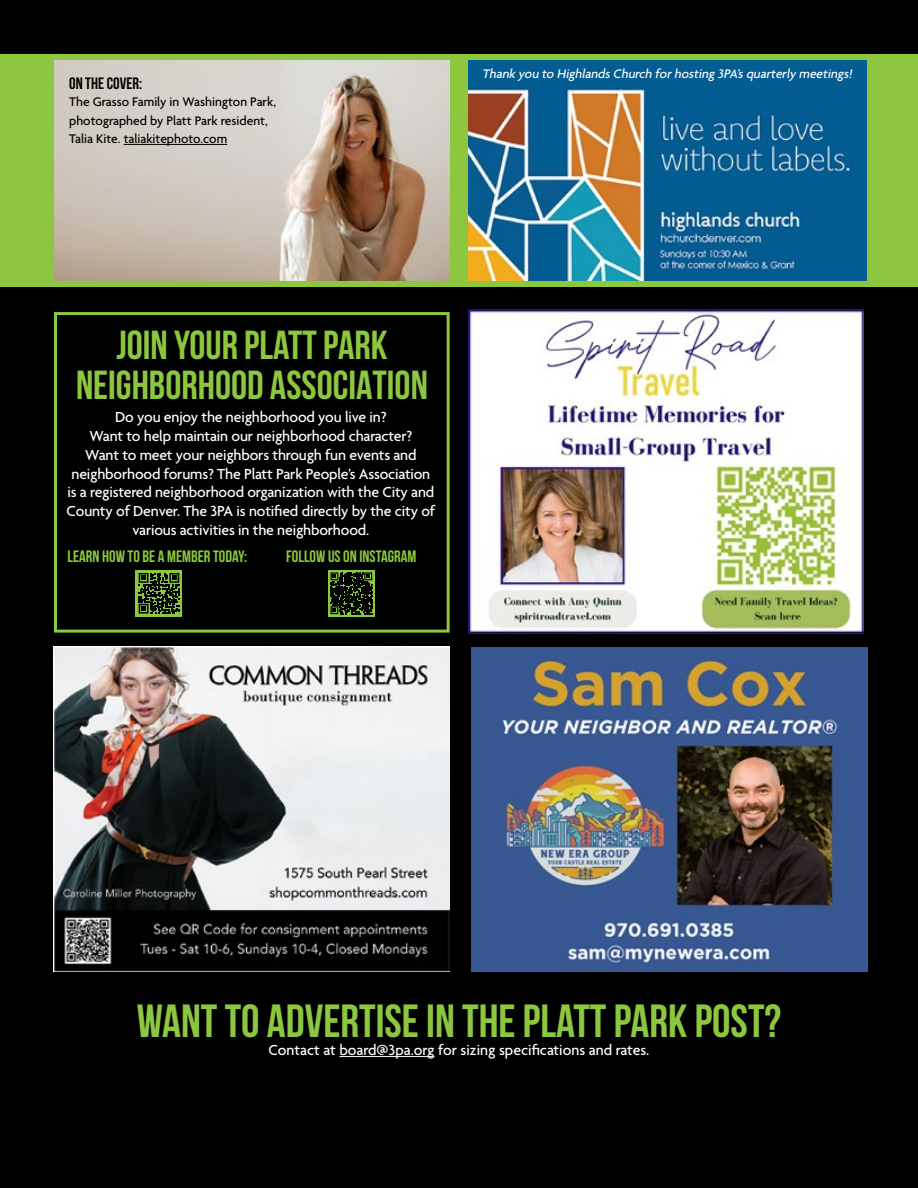
<style>
.page{position:relative;width:918px;height:1188px;background:#000}
.page>*{position:absolute;margin:0;border:0;box-sizing:border-box;transform-origin:0 0}
.t1{font:700 46.5px "Bebas Neue";color:#8dc63f}
.t2{font:700 40.5px/40.5px "Bebas Neue";color:#8dc63f;text-align:center}
.t3{font:700 16.5px "Bebas Neue";color:#8dc63f}
.t4{font:700 16.5px "Bebas Neue";color:#000101}
.t5{font:500 15.75px/18.8px "Agenda";letter-spacing:-.01em;color:#fff;text-align:center}
.t6{font:500 13.5px/18.8px "Agenda";color:#000}
.t7{font:italic 500 13.5px "Agenda";color:#fff}
</style>
<div class="page">
<div style="left:54px;top:312px;width:396px;height:321px;background:#000101;border:3px solid #8dc63f"></div>
<hr style="left:339px;top:1056px;width:95px;height:1px;background:#fff">
<svg style="left:136px;top:570px;width:46px;height:46px"></svg>
<svg style="left:139px;top:573px;width:40px;height:41px"></svg>
<svg style="left:328px;top:570px;width:46px;height:46px"></svg>
<svg style="left:331px;top:572px;width:41px;height:42px"></svg>
<img style="left:54px;top:647px;width:396px;height:325px">
<div style="left:0;top:55px;width:918px;height:232px;background:#8dc63f"></div>
<img style="left:471px;top:647px;width:396px;height:325px">
<img style="left:468px;top:309px;width:395px;height:324px">
<img style="left:468px;top:61px;width:398px;height:220px">
<img style="left:54px;top:60px;width:396px;height:221px">
<hr style="left:124px;top:144px;width:103px;height:1px;background:#000">
<p class="t4" style="left:69px;top:74px;width:74px">ON THE COVER:</p>
<p class="t6" style="left:69px;top:93px;width:208px">The Grasso Family in Washington Park, photographed by Platt Park resident,<br>Talia Kite. taliakitephoto.com</p>
<p class="t7" style="left:482px;top:66px;width:374px">Thank you to HighlandsChurch forhosting 3PA’squarterly meetings!</p>
<h2 class="t2" style="left:76px;top:324px;width:353px">JOIN YOUR PLATT PARK<br>NEIGHBORHOOD ASSOCIATION</h2>
<p class="t5" style="left:67px;top:409px;width:370px">Do you enjoy the neighborhood you live in?<br>Want to help maintain our neighborhood character?<br>Want to meet your neighbors through fun events and neighborhood forums? The Platt Park People’s Association is a registered neighborhood organization with the City and County of Denver. The 3PA is notified directly by the city of various activities in the neighborhood.</p>
<p class="t3" style="left:68px;top:547px;width:181px">LEARN HOW TO BE A MEMBER TODAY:</p>
<p class="t3" style="left:286px;top:547px;width:132px">FOLLOW US ON INSTAGRAM</p>
<h1 class="t1" style="left:137px;top:995px;width:646px">WANT TO ADVERTISE IN THE PLATT PARK POST?</h1>
<p class="t5" style="left:269px;top:1042px;width:382px">Contact at board@3pa.org for sizing specifications and rates.</p>
</div>
